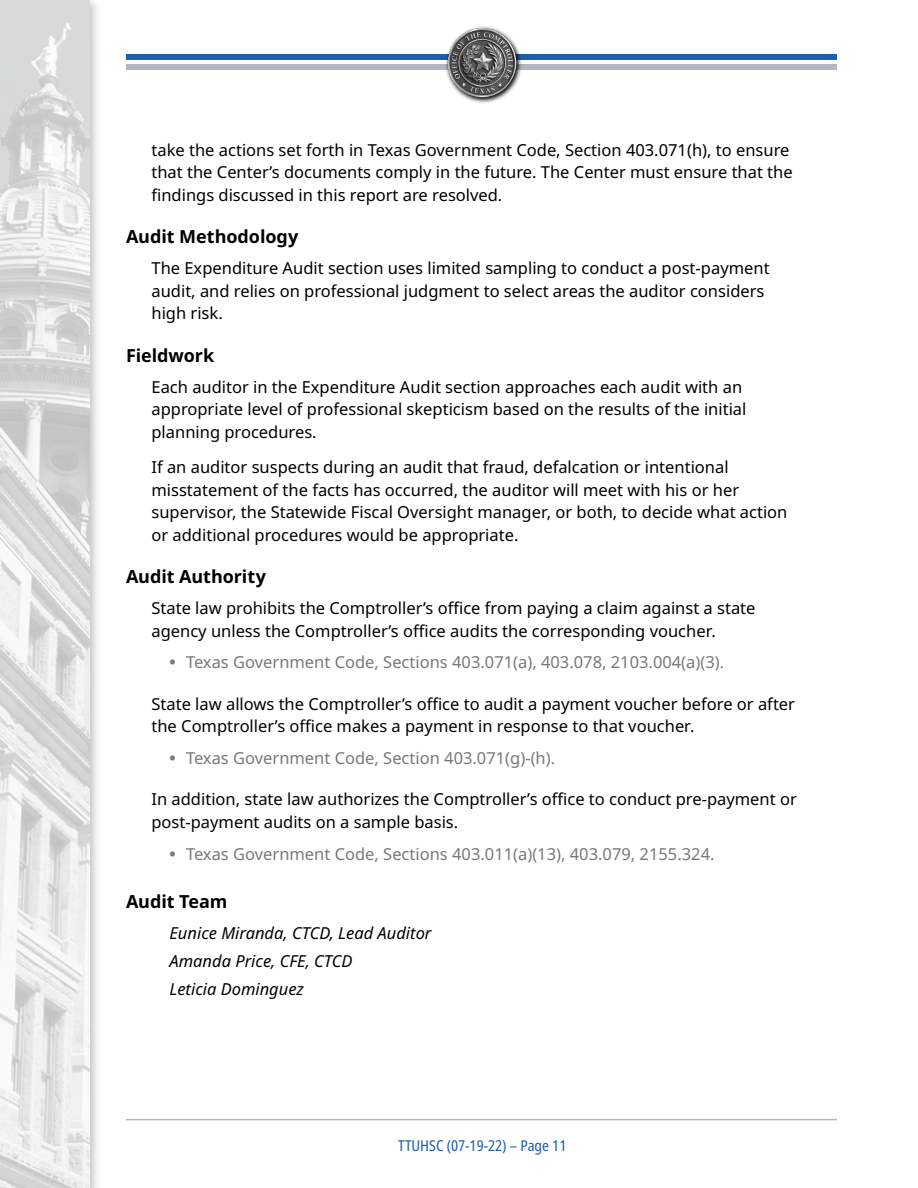
<style>
.page{position:relative;width:918px;height:1188px;background:#fff}
.page>*{position:absolute;margin:0;border:0;box-sizing:border-box;transform-origin:0 0}
.t1{font:700 18px "Noto Sans";letter-spacing:-.005em;color:#000}
.t2{font:16.5px/22.5px "Noto Sans";color:#000}
.t3{font:16.5px "Noto Sans";color:#77787b}
.t4{font:italic 16.5px/27.9px "Noto Sans";color:#000}
.t5{font:condensed 15px "Noto Sans";color:#1c5fab}
.s1{font-weight:700}
</style>
<div class="page">
<hr style="left:126px;top:1119px;width:711px;height:1px;background:#b0b7c1">
<div style="left:126px;top:54px;width:711px;height:5px;background:#1c5fab"></div>
<div style="left:126px;top:64px;width:711px;height:6px;background:#b0b7c1"></div>
<div style="left:0;top:0;width:101px;height:1188px;background:#000;opacity:.75"></div>
<img style="left:0;top:0;width:90px;height:1188px">
<svg style="left:472px;top:26px;width:50px;height:77px"></svg>
<img style="left:445px;top:27px;width:73px;height:74px">
<p class="t2" style="left:152px;top:139px;width:643px">take the actions set forth in Texas Government Code, Section 403.071(h), to ensure that the Center’s documents comply in the future. The Center must ensure that the findings discussed in this report are resolved.</p>
<p class="t1" style="left:126px;top:224px;width:174px">Audit Methodology</p>
<p class="t2" style="left:152px;top:257px;width:620px">The Expenditure Audit section uses limited sampling to conduct a post-payment audit, and relies on professional judgment to select areas the auditor considers high risk.</p>
<p class="t1" style="left:126px;top:343px;width:90px">Fieldwork</p>
<p class="t2" style="left:152px;top:376px;width:596px">Each auditor in the Expenditure Audit section approaches each audit with an appropriate level of professional skepticism based on the results of the initial planning procedures.</p>
<p class="t2" style="left:152px;top:456px;width:637px">If an auditor suspects during an audit that fraud, defalcation or intentional misstatement of the facts has occurred, the auditor will meet with his or her supervisor, the Statewide Fiscal Oversight manager, or both, to decide what action or additional procedures would be appropriate.</p>
<p class="t1" style="left:126px;top:564px;width:141px">Audit Authority</p>
<p class="t2" style="left:152px;top:597px;width:606px">State law prohibits the Comptroller’s office from paying a claim against a state agency unless the Comptroller’s office audits the corresponding voucher.</p>
<p class="t3" style="left:170px;top:651px;width:556px"><span class="s1">•</span> Texas Government Code, Sections 403.071(a), 403.078, 2103.004(a)(3).</p>
<p class="t2" style="left:151px;top:693px;width:645px">State law allows the Comptroller’s office to audit a payment voucher before or after the Comptroller’s office makes a payment in response to that voucher.</p>
<p class="t3" style="left:170px;top:746px;width:387px"><span class="s1">•</span> Texas Government Code, Section 403.071(g)-(h).</p>
<p class="t2" style="left:151px;top:789px;width:647px">In addition, state law authorizes the Comptroller’s office to conduct pre-payment or post-payment audits on a sample basis.</p>
<p class="t3" style="left:170px;top:842px;width:547px"><span class="s1">•</span> Texas Government Code, Sections 403.011(a)(13), 403.079, 2155.324.</p>
<p class="t1" style="left:126px;top:889px;width:103px">Audit Team</p>
<p class="t4" style="left:170px;top:920px;width:264px">Eunice Miranda, CTCD, Lead Auditor<br>Amanda Price, CFE, CTCD<br>Leticia Dominguez</p>
<p class="t5" style="left:398px;top:1135px;width:170px">TTUHSC (07-19-22) – Page 11</p>
</div>
